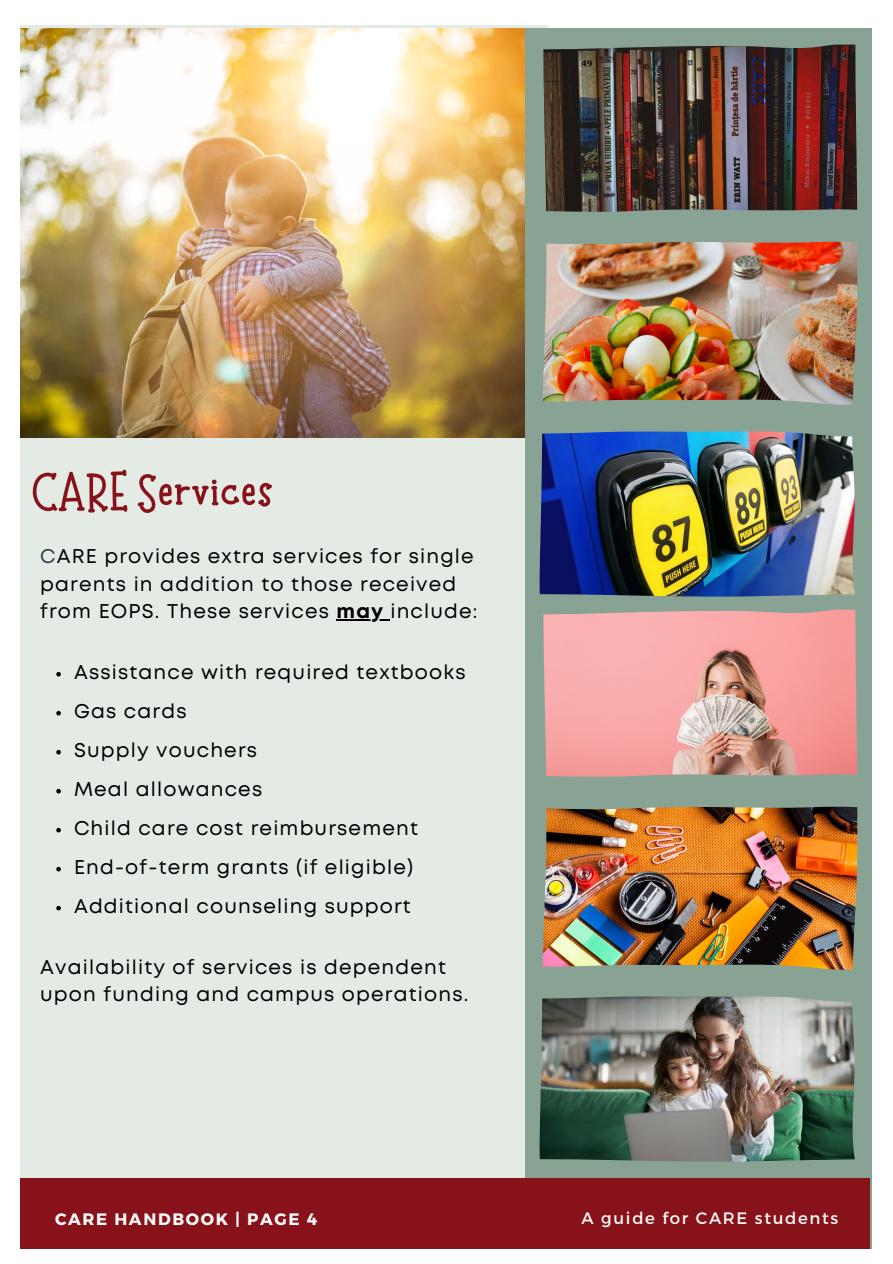
<style>
.page{position:relative;width:893px;height:1264px;background:#fff}
.page>*{position:absolute;margin:0;border:0;box-sizing:border-box;transform-origin:0 0}
.t1{font:700 51px "Moonlight";color:#881219}
.t2{font:19.8px/39px "Mont";letter-spacing:.06em;color:#000}
.t3{font:16.5px "Montserrat";letter-spacing:.1em;color:#fafafa}
.t4{font:700 16.5px "Montserrat";letter-spacing:.1em;color:#fafafa}
.s1{color:#2c4450}
.s2{font-weight:700}
</style>
<div class="page">
<div style="left:20px;top:25px;width:528px;height:1169px;background:#e3ebe4"></div>
<img style="left:20px;top:28px;width:506px;height:409px">
<div style="left:526px;top:28px;width:345px;height:1220px;background:#88a294"></div>
<div style="left:20px;top:1178px;width:849px;height:70px;background:#881219"></div>
<img style="left:543px;top:45px;width:314px;height:167px">
<img style="left:542px;top:241px;width:315px;height:164px">
<img style="left:539px;top:431px;width:315px;height:166px">
<img style="left:543px;top:609px;width:314px;height:168px">
<img style="left:542px;top:806px;width:315px;height:163px">
<img style="left:539px;top:996px;width:315px;height:166px">
<svg style="left:56px;top:672px;width:5px;height:4px"></svg>
<svg style="left:56px;top:711px;width:5px;height:4px"></svg>
<svg style="left:56px;top:750px;width:5px;height:4px"></svg>
<svg style="left:56px;top:789px;width:5px;height:4px"></svg>
<svg style="left:56px;top:827px;width:5px;height:5px"></svg>
<svg style="left:56px;top:866px;width:5px;height:5px"></svg>
<svg style="left:56px;top:905px;width:5px;height:5px"></svg>
<hr style="left:336px;top:619px;width:54px;height:1px;background:#000">
<h1 class="t1" style="left:31px;top:463px;width:243px">CARE Services</h1>
<p class="t2" style="left:40px;top:544px;width:439px;line-height:27.5px"><span class="s1">C</span>ARE provides extra services for single parents in addition to those received from EOPS. These services <span class="s2">may</span> include:</p>
<p class="t2" style="left:74px;top:654px;width:393px">Assistance with required textbooks<br>Gas cards<br>Supply vouchers<br>Meal allowances<br>Child care cost reimbursement<br>End-of-term grants (if eligible)<br>Additional counseling support</p>
<p class="t2" style="left:40px;top:954px;width:429px;line-height:27.5px">Availability of services is dependent upon funding and campus operations.</p>
<p class="t4" style="left:55px;top:1208px;width:264px">CARE HANDBOOK | PAGE 4</p>
<p class="t3" style="left:581px;top:1207px;width:258px">A guide for CARE students</p>
</div>
